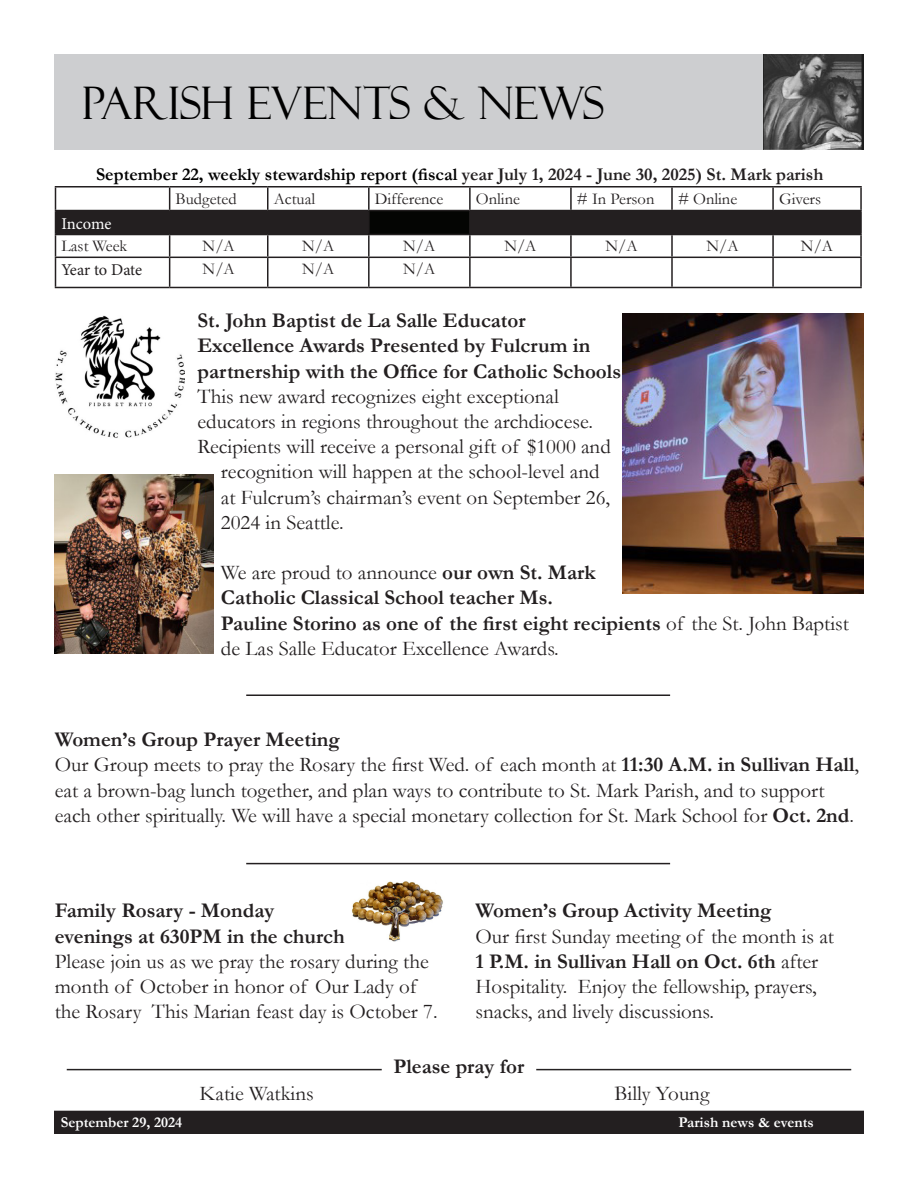
<style>
.page{position:relative;width:918px;height:1188px;background:#fff}
.page>*{position:absolute;margin:0;border:0;box-sizing:border-box;transform-origin:0 0}
.t1{font:45px "Felix Titling";color:#000}
.t2{font:21px/25.2px "Garamond";color:#231f20}
.t3{font:700 21px/25.2px "Garamond";color:#231f20}
.t4{font:700 18px "Garamond";color:#000}
.t5{font:16.5px "Garamond";color:#231f20}
.t6{font:16.5px "Minion Pro";letter-spacing:-.005em;color:#231f20}
.t7{font:16.5px "Minion Pro";letter-spacing:-.005em;color:#fff}
.t8{font:700 15px "Garamond";color:#fff}
.s1{color:#231f20}
.s2{font-weight:400}
.s3{font-weight:700}
</style>
<div class="page">
<hr style="left:67px;top:1069px;width:315px;height:1px;background:#231f20">
<hr style="left:536px;top:1069px;width:315px;height:1px;background:#231f20">
<div style="left:369px;top:211px;width:101px;height:24px;background:#040503"></div>
<div style="left:471px;top:211px;width:389px;height:23px;background:#231f20"></div>
<hr style="left:55px;top:186px;width:115px;height:2px;background:#231f20">
<hr style="left:170px;top:186px;width:98px;height:2px;background:#231f20">
<hr style="left:268px;top:186px;width:101px;height:2px;background:#231f20">
<hr style="left:369px;top:186px;width:101px;height:2px;background:#231f20">
<hr style="left:368px;top:188px;width:2px;height:22px;background:#231f20">
<hr style="left:470px;top:186px;width:101px;height:2px;background:#231f20">
<hr style="left:469px;top:188px;width:2px;height:22px;background:#231f20">
<hr style="left:571px;top:186px;width:101px;height:2px;background:#231f20">
<hr style="left:570px;top:188px;width:2px;height:22px;background:#231f20">
<hr style="left:672px;top:186px;width:101px;height:2px;background:#231f20">
<hr style="left:671px;top:188px;width:2px;height:22px;background:#231f20">
<hr style="left:773px;top:186px;width:89px;height:2px;background:#231f20">
<hr style="left:772px;top:188px;width:2px;height:22px;background:#231f20">
<hr style="left:860px;top:188px;width:2px;height:22px;background:#231f20">
<hr style="left:369px;top:210px;width:101px;height:1px;background:#231f20">
<hr style="left:368px;top:211px;width:2px;height:23px;background:#231f20">
<hr style="left:470px;top:210px;width:101px;height:1px;background:#231f20">
<hr style="left:469px;top:211px;width:2px;height:23px;background:#231f20">
<hr style="left:571px;top:210px;width:101px;height:1px;background:#231f20">
<hr style="left:570px;top:211px;width:2px;height:23px;background:#231f20">
<hr style="left:672px;top:210px;width:101px;height:1px;background:#231f20">
<hr style="left:671px;top:211px;width:2px;height:23px;background:#231f20">
<hr style="left:773px;top:210px;width:89px;height:1px;background:#231f20">
<hr style="left:772px;top:211px;width:2px;height:23px;background:#231f20">
<hr style="left:860px;top:211px;width:2px;height:23px;background:#231f20">
<hr style="left:470px;top:257px;width:101px;height:1px;background:#231f20">
<hr style="left:571px;top:257px;width:101px;height:1px;background:#231f20">
<hr style="left:672px;top:257px;width:101px;height:1px;background:#231f20">
<hr style="left:773px;top:257px;width:89px;height:1px;background:#231f20">
<hr style="left:55px;top:287px;width:115px;height:1px;background:#231f20">
<hr style="left:369px;top:257px;width:101px;height:1px;background:#231f20">
<hr style="left:369px;top:234px;width:101px;height:1px;background:#231f20">
<hr style="left:368px;top:235px;width:2px;height:22px;background:#231f20">
<hr style="left:470px;top:234px;width:101px;height:1px;background:#231f20">
<hr style="left:469px;top:235px;width:2px;height:22px;background:#231f20">
<hr style="left:571px;top:234px;width:101px;height:1px;background:#231f20">
<hr style="left:570px;top:235px;width:2px;height:22px;background:#231f20">
<hr style="left:672px;top:234px;width:101px;height:1px;background:#231f20">
<hr style="left:671px;top:235px;width:2px;height:22px;background:#231f20">
<hr style="left:773px;top:234px;width:89px;height:1px;background:#231f20">
<hr style="left:772px;top:235px;width:2px;height:22px;background:#231f20">
<hr style="left:860px;top:235px;width:2px;height:22px;background:#231f20">
<svg style="left:55px;top:188px;width:314px;height:99px"></svg>
<hr style="left:368px;top:258px;width:2px;height:29px;background:#231f20">
<hr style="left:469px;top:258px;width:2px;height:29px;background:#231f20">
<hr style="left:570px;top:258px;width:2px;height:29px;background:#231f20">
<hr style="left:671px;top:258px;width:2px;height:29px;background:#231f20">
<hr style="left:772px;top:258px;width:2px;height:29px;background:#231f20">
<hr style="left:860px;top:258px;width:2px;height:29px;background:#231f20">
<hr style="left:170px;top:287px;width:98px;height:1px;background:#231f20">
<hr style="left:268px;top:287px;width:101px;height:1px;background:#231f20">
<hr style="left:369px;top:287px;width:101px;height:1px;background:#231f20">
<hr style="left:470px;top:287px;width:101px;height:1px;background:#231f20">
<hr style="left:571px;top:287px;width:101px;height:1px;background:#231f20">
<hr style="left:672px;top:287px;width:101px;height:1px;background:#231f20">
<hr style="left:773px;top:287px;width:89px;height:1px;background:#231f20">
<img style="left:54px;top:475px;width:159px;height:179px">
<img style="left:623px;top:314px;width:240px;height:280px">
<hr style="left:246px;top:694px;width:424px;height:2px;background:#231f20">
<img style="left:352px;top:881px;width:91px;height:60px">
<hr style="left:246px;top:863px;width:424px;height:1px;background:#231f20">
<div style="left:55px;top:1111px;width:808px;height:22px;background:#231f20"></div>
<div style="left:54px;top:1111px;width:810px;height:23px;border:2px solid #231f20"></div>
<div style="left:54px;top:54px;width:810px;height:95px;background:#cdced0"></div>
<img style="left:764px;top:54px;width:100px;height:95px">
<img style="left:55px;top:315px;width:129px;height:123px">
<p class="t1" style="left:82px;top:77px;width:524px">PARISH EVENTS &amp; NEWS</p>
<p class="t4" style="left:96px;top:162px;width:729px">September 22, weekly stewardship report (fiscal <span class="s1">year July 1, 2024 - June 30, 2025) St. Mark parish</span></p>
<p class="t5" style="left:176px;top:187px;width:62px">Budgeted</p>
<p class="t5" style="left:274px;top:187px;width:43px">Actual</p>
<p class="t5" style="left:375px;top:187px;width:70px">Difference</p>
<p class="t5" style="left:476px;top:187px;width:46px">Online</p>
<p class="t5" style="left:577px;top:187px;width:79px"># In Person</p>
<p class="t5" style="left:678px;top:187px;width:61px"># Online</p>
<p class="t5" style="left:779px;top:187px;width:44px">Givers</p>
<p class="t7" style="left:62px;top:212px;width:51px">Income</p>
<p class="t5" style="left:62px;top:235px;width:67px">Last Week</p>
<p class="t5" style="left:203px;top:235px;width:34px">N/A</p>
<p class="t5" style="left:302px;top:235px;width:34px">N/A</p>
<p class="t5" style="left:403px;top:235px;width:34px">N/A</p>
<p class="t5" style="left:504px;top:235px;width:34px">N/A</p>
<p class="t5" style="left:605px;top:235px;width:34px">N/A</p>
<p class="t5" style="left:706px;top:235px;width:34px">N/A</p>
<p class="t5" style="left:801px;top:235px;width:34px">N/A</p>
<p class="t6" style="left:62px;top:259px;width:82px">Year to Date</p>
<p class="t5" style="left:203px;top:258px;width:34px">N/A</p>
<p class="t5" style="left:302px;top:258px;width:34px">N/A</p>
<p class="t5" style="left:403px;top:258px;width:34px">N/A</p>
<p class="t3" style="left:197px;top:308px;width:425px">St. John Baptist de La Salle Educator<br>Excellence Awards Presented by Fulcrum in partnership with the Office for Catholic Schools</p>
<p class="t2" style="left:197px;top:383px;width:363px">This new award recognizes eight exceptional</p>
<p class="t2" style="left:197px;top:408px;width:397px">educators in regions throughout the archdiocese.</p>
<p class="t2" style="left:197px;top:434px;width:415px">Recipients will receive a personal gift of $1000 and</p>
<p class="t2" style="left:221px;top:459px;width:380px">recognition will happen at the school-level and</p>
<p class="t2" style="left:221px;top:484px;width:391px">at Fulcrum’s chairman’s event on September 26,</p>
<p class="t2" style="left:221px;top:509px;width:124px">2024 in Seattle.</p>
<p class="t3" style="left:221px;top:560px;width:630px"><span class="s2">We are proud to announce</span> our own St. Mark<br>Catholic Classical School teacher Ms.<br>Pauline Storino as one of the first eight recipients <span class="s2">of the St. John Baptist de Las Salle Educator Excellence Awards.</span></p>
<p class="t3" style="left:55px;top:727px;width:287px">Women’s Group Prayer Meeting</p>
<p class="t2" style="left:55px;top:752px;width:806px">Our Group meets to pray the Rosary the first Wed. of each month at <span class="s3">11:30 A.M. in Sullivan Hall</span>, eat a brown-bag lunch together, and plan ways to contribute to St. Mark Parish, and to support each other spiritually. We will have a special monetary collection for St. Mark School for <span class="s3">Oct. 2nd</span>.</p>
<p class="t3" style="left:55px;top:898px;width:291px">Family Rosary - Monday evenings at 630PM in the church</p>
<p class="t2" style="left:55px;top:948px;width:384px">Please join us as we pray the rosary during the month of October in honor of Our Lady of the Rosary This Marian feast day is October 7.</p>
<p class="t3" style="left:476px;top:898px;width:298px">Women’s Group Activity Meeting</p>
<p class="t2" style="left:476px;top:923px;width:360px">Our first Sunday meeting of the month is at <span class="s3">1 P.M. in Sullivan Hall on Oct. 6th</span> after Hospitality. Enjoy the fellowship, prayers, snacks, and lively discussions.</p>
<p class="t3" style="left:394px;top:1054px;width:132px">Please pray for</p>
<p class="t2" style="left:200px;top:1080px;width:116px">Katie Watkins</p>
<p class="t2" style="left:615px;top:1080px;width:96px">Billy Young</p>
<p class="t8" style="left:61px;top:1112px;width:123px">September 29, 2024</p>
<p class="t8" style="left:679px;top:1112px;width:137px">Parish news &amp; events</p>
</div>
